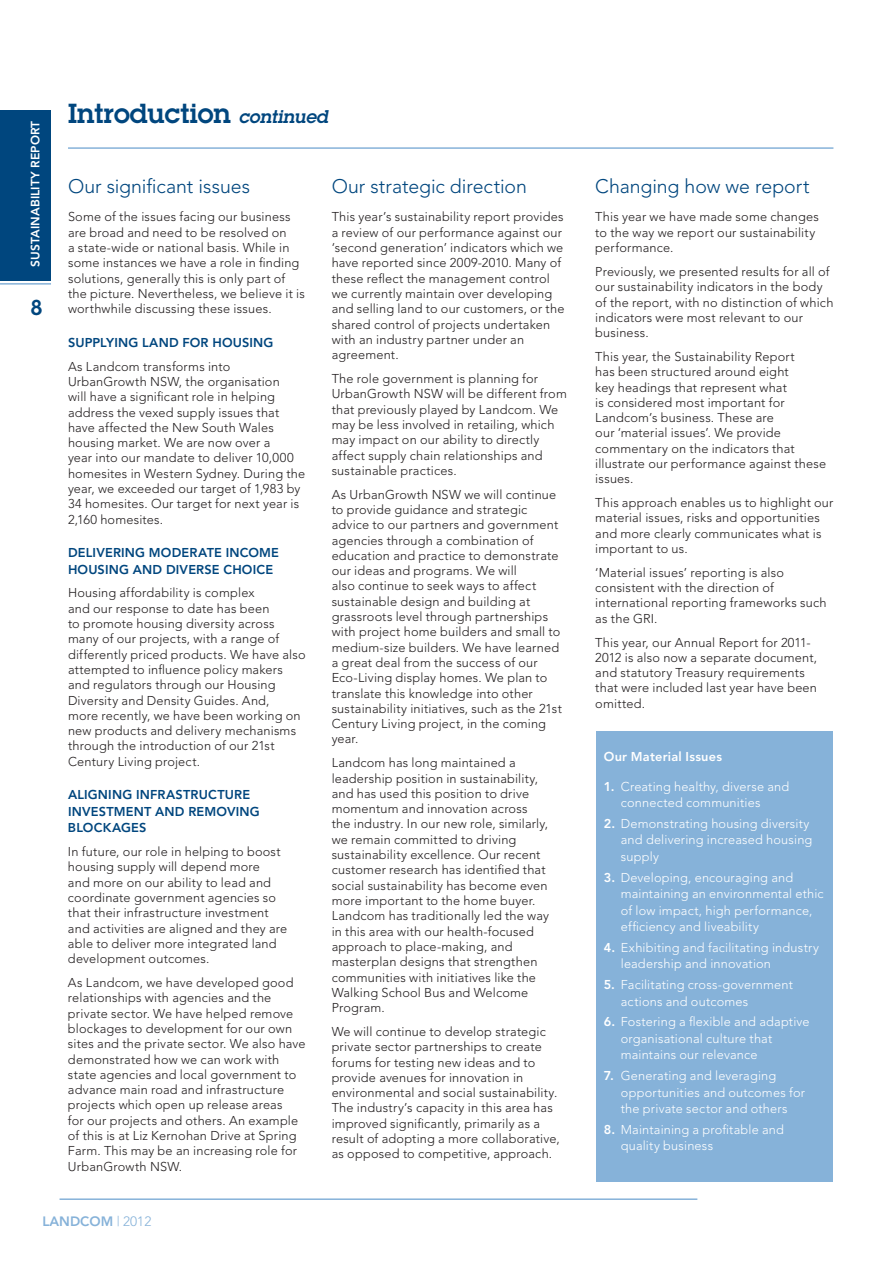
<style>
.page{position:relative;width:893px;height:1263px;background:#fff}
.page>*{position:absolute;margin:0;border:0;box-sizing:border-box;transform-origin:0 0}
.t1{font:600 27px "Lubalin Graph";color:#00467e}
.t2{font:600 21px "Lubalin Graph";color:#00467e}
.t3{font:300 19.5px "Avenir";letter-spacing:-.005em;color:#00467e}
.t4{font:800 13.5px "Avenir";color:#86b2d9}
.t5{font:300 12.75px/15.3px "Avenir";letter-spacing:.015em;color:#231f20}
.t6{font:300 12.75px/16.5px "Avenir";letter-spacing:.015em;color:#fff}
.t7{font:800 12.75px/16.5px "Avenir";letter-spacing:.015em;color:#00467e}
.t8{font:800 12.75px "Avenir";letter-spacing:.02em;color:#fff}
.t9{font:800 12px "Avenir";letter-spacing:.01em;color:#fff}
.s1{font-style:italic;font-size:18px}
.s2{font-weight:300}
.s3{font-weight:800}
</style>
<div class="page">
<hr style="left:60px;top:1198px;width:637px;height:2px;background:#86b2d9">
<div style="left:0;top:111px;width:51px;height:170px;background:#00467e"></div>
<hr style="left:0;top:283px;width:51px;height:2px;background:#86b2d9">
<hr style="left:68px;top:147px;width:765px;height:2px;background:#86b2d9">
<div style="left:596px;top:731px;width:237px;height:451px;background:#86b2d9"></div>
<p class="t9" style="left:28px;top:267px;width:147px;rotate:-90deg">SUSTAINABILITY REPORT</p>
<h2 class="t2" style="left:30px;top:293px;width:14px">8</h2>
<h1 class="t1" style="left:68px;top:96px;width:262px">Introduction <span class="s1">continued</span></h1>
<h3 class="t3" style="left:68px;top:175px;width:183px">Our significant issues</h3>
<p class="t5" style="left:68px;top:209px;width:238px">Some of the issues facing our business are broad and need to be resolved on<br>a state-wide or national basis. While in some instances we have a role in finding solutions, generally this is only part of the picture. Nevertheless, we believe it is worthwhile discussing these issues.</p>
<p class="t7" style="left:68px;top:334px;width:16px">SUPPLY</p>
<p class="t7" style="left:114px;top:334px;width:38px">ING LAND</p>
<p class="t7" style="left:182px;top:334px;width:40px">FOR HOUS</p>
<p class="t7" style="left:250px;top:334px;width:25px">ING</p>
<p class="t5" style="left:68px;top:359px;width:239px">As Landcom transforms into UrbanGrowth NSW, the organisation<br>will have a significant role in helping address the vexed supply issues that have affected the New South Wales housing market. We are now over a<br>year into our mandate to deliver 10,000 homesites in Western Sydney. During the year, we exceeded our target of 1,983 by 34 homesites. Our target for next year is 2,160 homesites.</p>
<p class="t7" style="left:68px;top:544px;width:91px">DELIVERING MODERATE</p>
<p class="t7" style="left:226px;top:544px;width:15px">INCOME</p>
<p class="t7" style="left:68px;top:561px;width:10px">HOUS</p>
<p class="t7" style="left:105px;top:561px;width:39px">ING AND</p>
<p class="t7" style="left:166px;top:561px;width:31px">DIVERSE</p>
<p class="t7" style="left:223px;top:561px;width:11px">CHO</p>
<p class="t7" style="left:253px;top:561px;width:13px">ICE</p>
<p class="t5" style="left:68px;top:585px;width:239px">Housing affordability is complex<br>and our response to date has been<br>to promote housing diversity across many of our projects, with a range of differently priced products. We have also attempted to influence policy makers and regulators through our Housing Diversity and Density Guides. And,<br>more recently, we have been working on new products and delivery mechanisms through the introduction of our 21st Century Living project.</p>
<p class="t7" style="left:68px;top:786px;width:99px">ALIGNING INFRASTRUCTURE<br>INVESTMENT</p>
<p class="t7" style="left:155px;top:803px;width:11px">AND</p>
<p class="t7" style="left:188px;top:803px;width:11px">REMO</p>
<p class="t7" style="left:227px;top:803px;width:34px">VING</p>
<p class="t7" style="left:68px;top:819px;width:10px">BLOCKA</p>
<p class="t7" style="left:121px;top:819px;width:18px">GES</p>
<p class="t5" style="left:68px;top:844px;width:221px">In future, our role in helping to boost housing supply will depend more<br>and more on our ability to lead and coordinate government agencies so that their infrastructure investment and activities are aligned and they are able to deliver more integrated land development outcomes.</p>
<p class="t5" style="left:68px;top:975px;width:239px">As Landcom, we have developed good relationships with agencies and the private sector. We have helped remove blockages to development for our own sites and the private sector. We also have demonstrated how we can work with state agencies and local government to advance main road and infrastructure projects which open up release areas<br>for our projects and others. An example of this is at Liz Kernohan Drive at Spring Farm. This may be an increasing role for UrbanGrowth NSW.</p>
<h3 class="t3" style="left:332px;top:175px;width:197px">Our strategic direction</h3>
<p class="t5" style="left:332px;top:209px;width:234px">This year’s sustainability report provides a review of our performance against our ‘second generation’ indicators which we have reported since 2009-2010. Many of these reflect the management control we currently maintain over developing and selling land to our customers, or the shared control of projects undertaken with an industry partner under an agreement.</p>
<p class="t5" style="left:332px;top:371px;width:237px">The role government is planning for UrbanGrowth NSW will be different from that previously played by Landcom. We may be less involved in retailing, which may impact on our ability to directly affect supply chain relationships and sustainable practices.</p>
<p class="t5" style="left:332px;top:487px;width:232px">As UrbanGrowth NSW we will continue to provide guidance and strategic advice to our partners and government agencies through a combination of education and practice to demonstrate our ideas and programs. We will<br>also continue to seek ways to affect sustainable design and building at grassroots level through partnerships with project home builders and small to medium-size builders. We have learned a great deal from the success of our Eco-Living display homes. We plan to translate this knowledge into other sustainability initiatives, such as the 21st Century Living project, in the coming year.</p>
<p class="t5" style="left:332px;top:755px;width:219px">Landcom has long maintained a leadership position in sustainability, and has used this position to drive momentum and innovation across the industry. In our new role, similarly, we remain committed to driving sustainability excellence. Our recent customer research has identified that social sustainability has become even more important to the home buyer.<br>Landcom has traditionally led the way in this area with our health-focused approach to place-making, and masterplan designs that strengthen communities with initiatives like the Walking School Bus and Welcome Program.</p>
<p class="t5" style="left:332px;top:1024px;width:230px">We will continue to develop strategic private sector partnerships to create forums for testing new ideas and to provide avenues for innovation in environmental and social sustainability.<br>The industry’s capacity in this area has improved significantly, primarily as a result of adopting a more collaborative, as opposed to competitive, approach.</p>
<p class="t4" style="left:43px;top:1213px;width:110px">LANDCOM <span class="s2">| 2012</span></p>
<h3 class="t3" style="left:595px;top:175px;width:216px">Changing how we report</h3>
<p class="t5" style="left:595px;top:209px;width:225px">This year we have made some changes to the way we report our sustainability performance.</p>
<p class="t5" style="left:595px;top:264px;width:240px">Previously, we presented results for all of our sustainability indicators in the body of the report, with no distinction of which indicators were most relevant to our business.</p>
<p class="t5" style="left:595px;top:349px;width:232px">This year, the Sustainability Report<br>has been structured around eight<br>key headings that represent what<br>is considered most important for<br>Landcom’s business. These are<br>our ‘material issues’. We provide commentary on the indicators that illustrate our performance against these issues.</p>
<p class="t5" style="left:595px;top:495px;width:240px">This approach enables us to highlight our material issues, risks and opportunities and more clearly communicates what is important to us.</p>
<p class="t5" style="left:595px;top:565px;width:233px">‘Material issues’ reporting is also consistent with the direction of international reporting frameworks such as the GRI.</p>
<p class="t5" style="left:595px;top:634px;width:223px">This year, our Annual Report for 2011-<br>2012 is also now a separate document, and statutory Treasury requirements that were included last year have been omitted.</p>
<p class="t8" style="left:604px;top:749px;width:120px">OUR MATERIAL ISSUES</p>
<p class="t6" style="left:621px;top:778px;width:170px;text-indent:-17px"><span class="s3">1.</span> Creating healthy, diverse and connected communities</p>
<p class="t6" style="left:621px;top:815px;width:193px;text-indent:-17px"><span class="s3">2.</span> Demonstrating housing diversity and delivering increased housing supply</p>
<p class="t6" style="left:621px;top:869px;width:204px;text-indent:-17px"><span class="s3">3.</span> Developing, encouraging and maintaining an environmental ethic of low impact, high performance, efficiency and liveability</p>
<p class="t6" style="left:621px;top:939px;width:200px;text-indent:-17px"><span class="s3">4.</span> Exhibiting and facilitating industry leadership and innovation</p>
<p class="t6" style="left:621px;top:976px;width:174px;text-indent:-17px"><span class="s3">5.</span> Facilitating cross-government actions and outcomes</p>
<p class="t6" style="left:621px;top:1014px;width:190px;text-indent:-17px"><span class="s3">6.</span> Fostering a flexible and adaptive organisational culture that maintains our relevance</p>
<p class="t6" style="left:621px;top:1067px;width:186px;text-indent:-17px"><span class="s3">7.</span> Generating and leveraging opportunities and outcomes for the private sector and others</p>
<p class="t6" style="left:621px;top:1121px;width:165px;text-indent:-17px"><span class="s3">8.</span> Maintaining a profitable and quality business</p>
</div>
